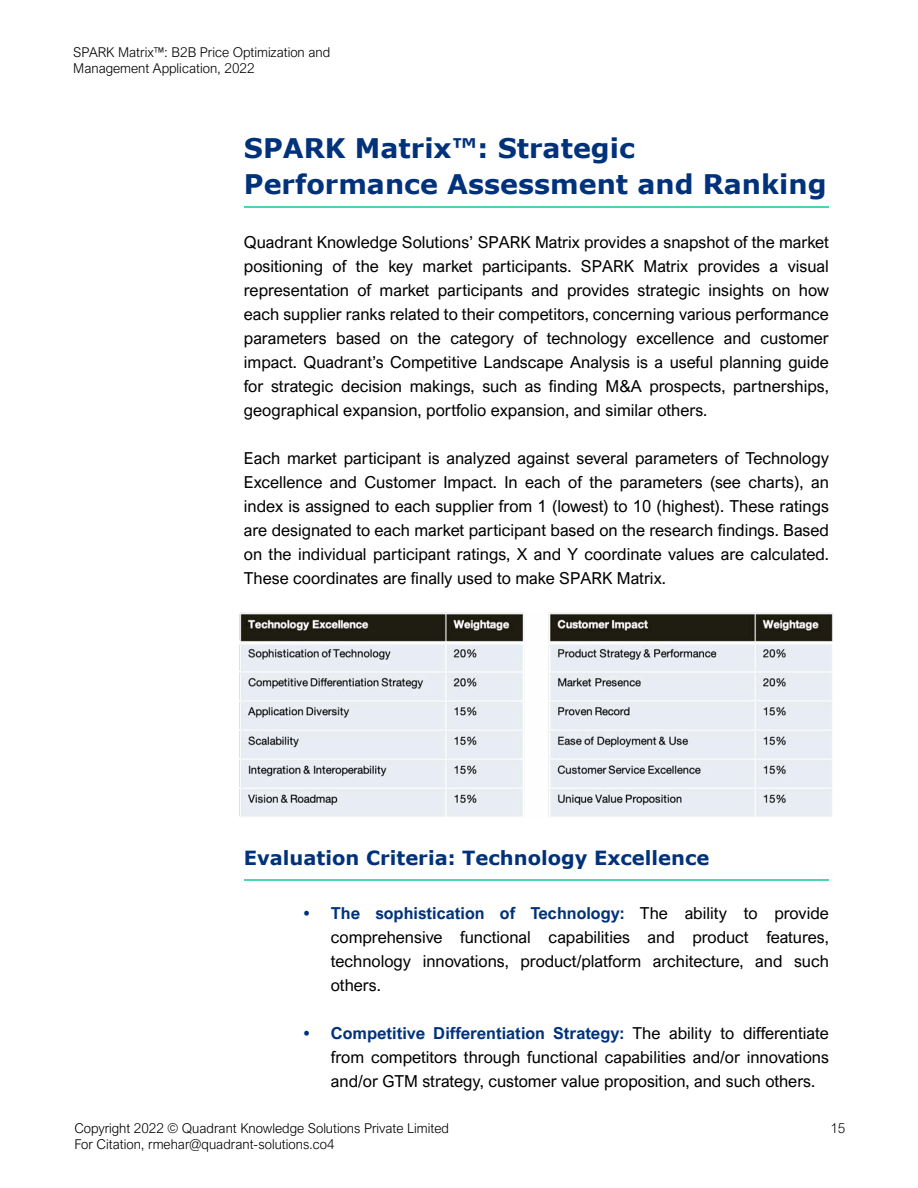
<style>
.page{position:relative;width:918px;height:1188px;background:#fff}
.page>*{position:absolute;margin:0;border:0;box-sizing:border-box;transform-origin:0 0}
.t1{font:700 27px/36px "Verdana";color:#00327b}
.t2{font:700 19.5px "Verdana";color:#00327b}
.t3{font:16.5px/24px "Arial Nova";color:#000;text-align:justify}
.t4{font:300 13.5px/16.2px "Arial Nova";color:#000}
.s1{font-weight:700;color:#00327b}
</style>
<div class="page">
<hr style="left:244px;top:206px;width:585px;height:1px;background:#4bd6af">
<img style="left:239px;top:613px;width:594px;height:204px">
<hr style="left:244px;top:879px;width:585px;height:1px;background:#4bd6af">
<p class="t4" style="left:73px;top:44px;width:259px">SPARK Matrix™: B2B Price Optimization and<br>Management Application, 2022</p>
<h1 class="t1" style="left:244px;top:130px;width:584px">SPARK Matrix™: Strategic<br>Performance Assessment and Ranking</h1>
<p class="t3" style="left:244px;top:230px;width:587px">Quadrant Knowledge Solutions’ SPARK Matrix provides a snapshot of the market positioning of the key market participants. SPARK Matrix provides a visual representation of market participants and provides strategic insights on how each supplier ranks related to their competitors, concerning various performance parameters based on the category of technology excellence and customer impact. Quadrant’s Competitive Landscape Analysis is a useful planning guide for strategic decision makings, such as finding M&amp;A prospects, partnerships, geographical expansion, portfolio expansion, and similar others.</p>
<p class="t3" style="left:244px;top:446px;width:587px">Each market participant is analyzed against several parameters of Technology Excellence and Customer Impact. In each of the parameters (see charts), an index is assigned to each supplier from 1 (lowest) to 10 (highest). These ratings are designated to each market participant based on the research findings. Based on the individual participant ratings, X and Y coordinate values are calculated.<br>These coordinates are finally used to make SPARK Matrix.</p>
<p class="t2" style="left:244px;top:844px;width:467px">Evaluation Criteria: Technology Excellence</p>
<p class="t3" style="left:331px;top:901px;width:500px;text-indent:-27px"><span class="s1">• The sophistication of Technology:</span> The ability to provide comprehensive functional capabilities and product features, technology innovations, product/platform architecture, and such others.</p>
<p class="t3" style="left:331px;top:1021px;width:499px;text-indent:-27px"><span class="s1">• Competitive Differentiation Strategy:</span> The ability to differentiate from competitors through functional capabilities and/or innovations and/or GTM strategy, customer value proposition, and such others.</p>
<p class="t4" style="left:74px;top:1120px;width:376px">Copyright 2022 © Quadrant Knowledge Solutions Private Limited</p>
<p class="t4" style="left:830px;top:1120px;width:17px">15</p>
<p class="t4" style="left:74px;top:1136px;width:262px">For Citation, rmehar@quadrant-solutions.co4</p>
</div>
